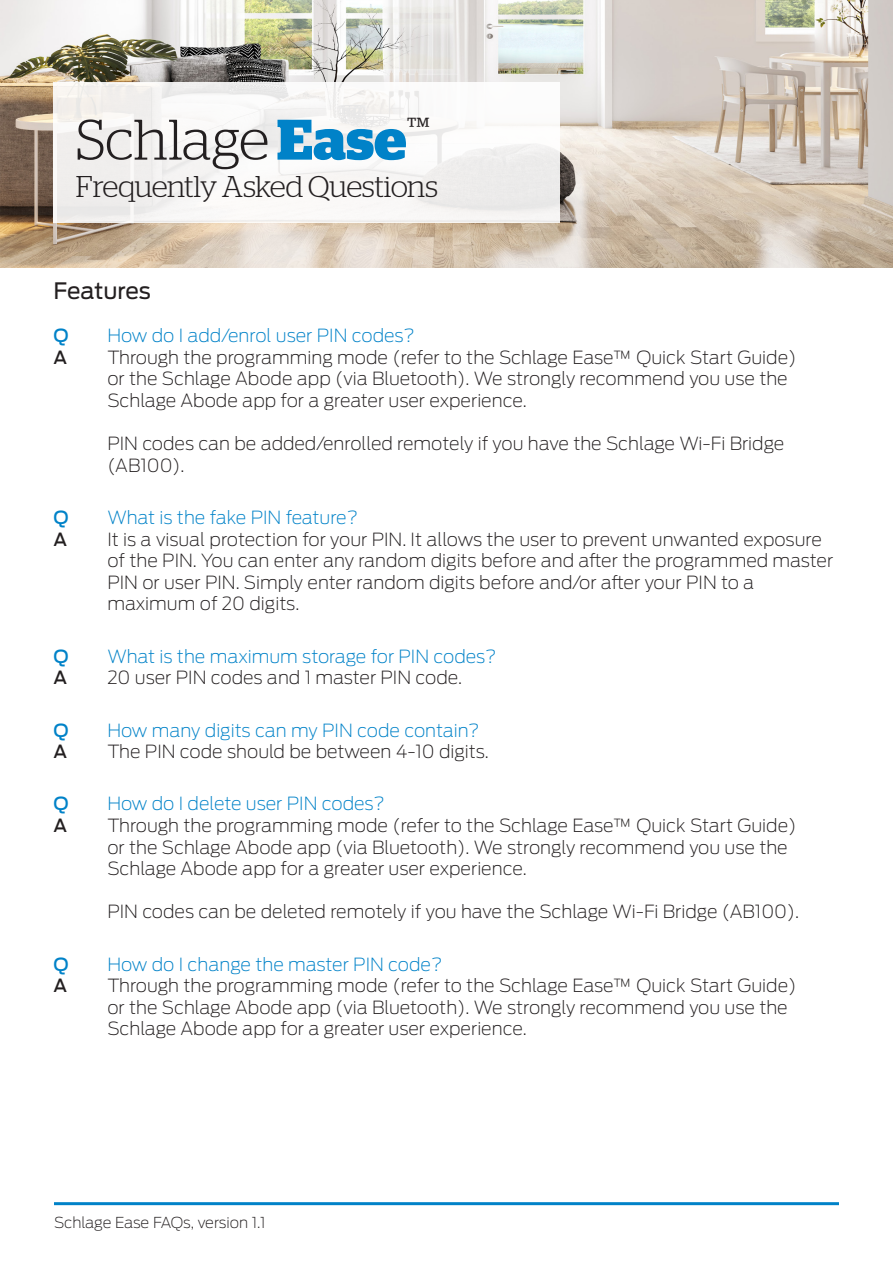
<style>
.page{position:relative;width:893px;height:1263px;background:#fff}
.page>*{position:absolute;margin:0;border:0;box-sizing:border-box;transform-origin:0 0}
.Cover_Headline_32_39pt{font:300 57px "Stag";letter-spacing:-.01em;color:#231f20}
.Cover_Headline_32_39pt-2{font:300 30px "Stag";letter-spacing:-.015em;color:#231f20}
.t1{font:22.5px "Antenna";letter-spacing:-.005em;color:#231f20}
.t2{font:200 18px "Antenna";color:#231f20}
.t3{font:200 18px "Antenna";color:#0082c8}
.t4{font:500 18px "Antenna";color:#0082c8}
.t5{font:500 18px "Antenna";color:#231f20}
.t6{font:200 15px "Antenna";letter-spacing:-.01em;color:#231f20}
.s1{font-weight:700;color:#0082c8}
</style>
<div class="page">
<hr style="left:54px;top:1202px;width:785px;height:3px;background:#0082c8">
<img style="left:1px;top:1px;width:891px;height:267px">
<div style="left:53px;top:82px;width:507px;height:141px;background:linear-gradient(to right,#f3f2f0,#f7f6f6)"></div>
<p class="Cover_Headline_32_39pt" style="left:76px;top:107px;width:355px">Schlage <span class="s1">Ease</span><sup>™</sup></p>
<p class="Cover_Headline_32_39pt-2" style="left:76px;top:169px;width:364px">Frequently Asked Questions</p>
<p class="t1" style="left:53px;top:276px;width:99px">Features</p>
<p class="t4" style="left:53px;top:323px;width:17px">Q</p>
<p class="t3" style="left:107px;top:324px;width:309px">How do I add/enrol user PIN codes?</p>
<p class="t5" style="left:53px;top:345px;width:15px">A</p>
<p class="t2" style="left:107px;top:346px;width:691px">Through the programming mode (refer to the Schlage Ease™ Quick Start Guide)</p>
<p class="t2" style="left:107px;top:367px;width:682px">or the Schlage Abode app (via Bluetooth). We strongly recommend you use the</p>
<p class="t2" style="left:107px;top:389px;width:421px">Schlage Abode app for a greater user experience.</p>
<p class="t2" style="left:107px;top:432px;width:678px">PIN codes can be added/enrolled remotely if you have the Schlage Wi-Fi Bridge</p>
<p class="t2" style="left:107px;top:454px;width:79px">(AB100).</p>
<p class="t4" style="left:53px;top:505px;width:17px">Q</p>
<p class="t3" style="left:107px;top:506px;width:252px">What is the fake PIN feature?</p>
<p class="t5" style="left:53px;top:527px;width:15px">A</p>
<p class="t2" style="left:107px;top:527px;width:716px">It is a visual protection for your PIN. It allows the user to prevent unwanted exposure</p>
<p class="t2" style="left:107px;top:549px;width:727px">of the PIN. You can enter any random digits before and after the programmed master</p>
<p class="t2" style="left:107px;top:571px;width:648px">PIN or user PIN. Simply enter random digits before and/or after your PIN to a</p>
<p class="t2" style="left:107px;top:592px;width:194px">maximum of 20 digits.</p>
<p class="t4" style="left:53px;top:644px;width:17px">Q</p>
<p class="t3" style="left:107px;top:644px;width:391px">What is the maximum storage for PIN codes?</p>
<p class="t5" style="left:53px;top:665px;width:15px">A</p>
<p class="t2" style="left:107px;top:666px;width:356px">20 user PIN codes and 1 master PIN code.</p>
<p class="t4" style="left:53px;top:718px;width:17px">Q</p>
<p class="t3" style="left:107px;top:718px;width:374px">How many digits can my PIN code contain?</p>
<p class="t5" style="left:53px;top:739px;width:15px">A</p>
<p class="t2" style="left:107px;top:740px;width:383px">The PIN code should be between 4-10 digits.</p>
<p class="t4" style="left:53px;top:791px;width:17px">Q</p>
<p class="t3" style="left:107px;top:792px;width:279px">How do I delete user PIN codes?</p>
<p class="t5" style="left:53px;top:813px;width:15px">A</p>
<p class="t2" style="left:107px;top:814px;width:691px">Through the programming mode (refer to the Schlage Ease™ Quick Start Guide)</p>
<p class="t2" style="left:107px;top:835px;width:682px">or the Schlage Abode app (via Bluetooth). We strongly recommend you use the</p>
<p class="t2" style="left:107px;top:857px;width:421px">Schlage Abode app for a greater user experience.</p>
<p class="t2" style="left:107px;top:900px;width:693px">PIN codes can be deleted remotely if you have the Schlage Wi-Fi Bridge (AB100).</p>
<p class="t4" style="left:53px;top:952px;width:17px">Q</p>
<p class="t3" style="left:107px;top:952px;width:337px">How do I change the master PIN code?</p>
<p class="t5" style="left:53px;top:973px;width:15px">A</p>
<p class="t2" style="left:107px;top:974px;width:691px">Through the programming mode (refer to the Schlage Ease™ Quick Start Guide)</p>
<p class="t2" style="left:107px;top:995px;width:682px">or the Schlage Abode app (via Bluetooth). We strongly recommend you use the</p>
<p class="t2" style="left:107px;top:1017px;width:421px">Schlage Abode app for a greater user experience.</p>
<p class="t6" style="left:54px;top:1213px;width:213px">Schlage Ease FAQs, version 1.1</p>
</div>
